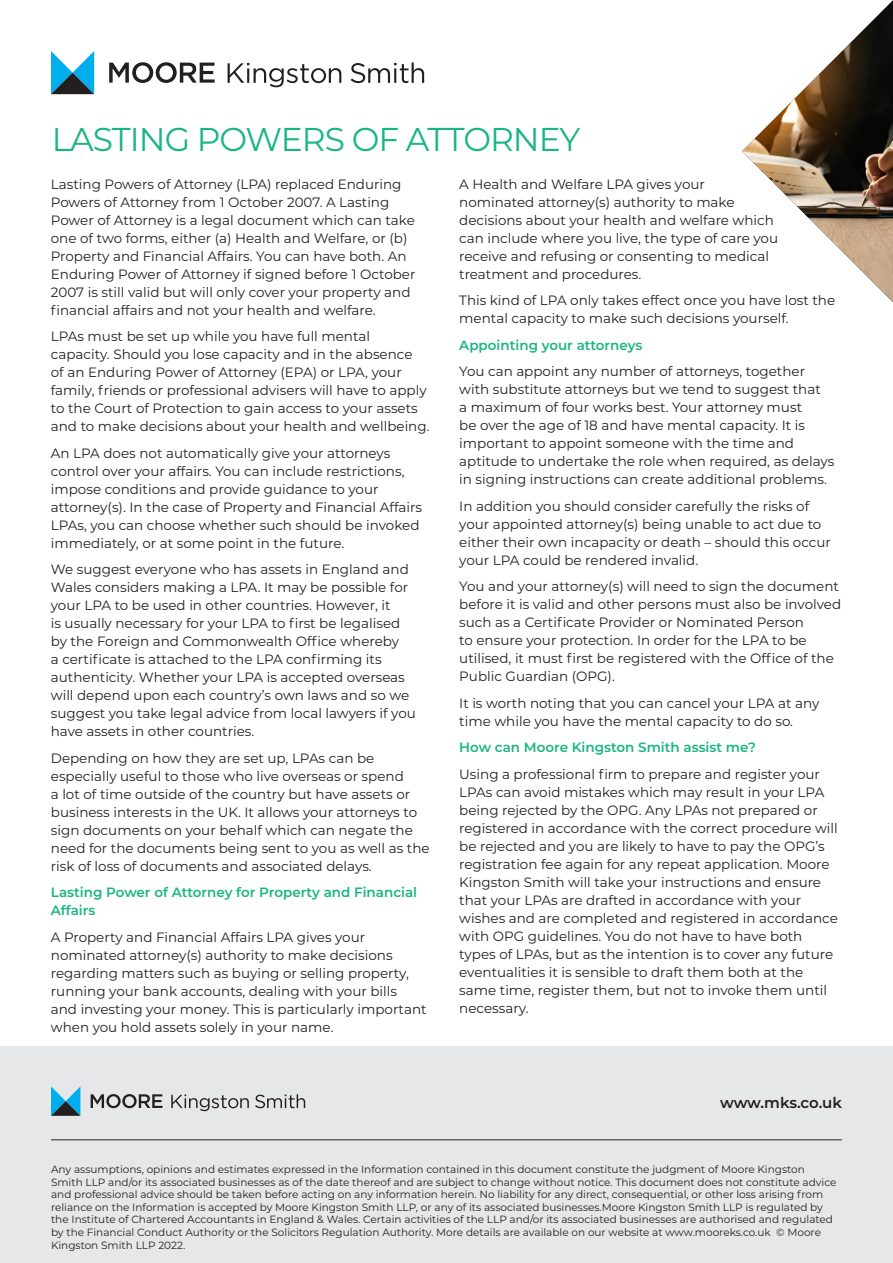
<style>
.page{position:relative;width:893px;height:1263px;background:#fff}
.page>*{position:absolute;margin:0;border:0;box-sizing:border-box;transform-origin:0 0}
.Personality_name{font:33px "Montserrat";letter-spacing:-.03em;color:#1ab584}
.t1{font:600 15px "Montserrat";letter-spacing:-.01em;color:#231f20}
.t2{font:13.5px/18px "Montserrat";color:#231f20}
.t3{font:600 13.5px/18px "Montserrat";color:#1ab584}
.Body{font:10.5px/12.6px "Montserrat";color:#231f20}
</style>
<div class="page">
<svg style="left:228px;top:63px;width:113px;height:24px"></svg>
<svg style="left:351px;top:63px;width:73px;height:20px"></svg>
<svg style="left:51px;top:51px;width:43px;height:43px"></svg>
<svg style="left:109px;top:62px;width:106px;height:21px"></svg>
<img style="left:742px;top:0;width:151px;height:303px">
<div style="left:0;top:1046px;width:893px;height:217px;background:#e6e7e9"></div>
<hr style="left:51px;top:1139px;width:791px;height:1px;background:#231f20">
<svg style="left:171px;top:1094px;width:78px;height:17px"></svg>
<svg style="left:255px;top:1094px;width:50px;height:14px"></svg>
<svg style="left:51px;top:1086px;width:29px;height:30px"></svg>
<svg style="left:91px;top:1094px;width:71px;height:14px"></svg>
<p class="Personality_name" style="left:52px;top:117px;width:530px">LASTING POWERS OF ATTORNEY</p>
<p class="t2" style="left:51px;top:174px;width:366px">Lasting Powers of Attorney (LPA) replaced Enduring Powers of Attorney from 1 October 2007. A Lasting Power of Attorney is a legal document which can take one of two forms, either (a) Health and Welfare, or (b)<br>Property and Financial Affairs. You can have both. An Enduring Power of Attorney if signed before 1 October 2007 is still valid but will only cover your property and financial affairs and not your health and welfare.</p>
<p class="t2" style="left:51px;top:327px;width:380px">LPAs must be set up while you have full mental capacity. Should you lose capacity and in the absence<br>of an Enduring Power of Attorney (EPA) or LPA, your family, friends or professional advisers will have to apply to the Court of Protection to gain access to your assets and to make decisions about your health and wellbeing.</p>
<p class="t2" style="left:51px;top:443px;width:373px">An LPA does not automatically give your attorneys control over your affairs. You can include restrictions, impose conditions and provide guidance to your attorney(s). In the case of Property and Financial Affairs LPAs, you can choose whether such should be invoked immediately, or at some point in the future.</p>
<p class="t2" style="left:51px;top:560px;width:367px">We suggest everyone who has assets in England and Wales considers making a LPA. It may be possible for your LPA to be used in other countries. However, it<br>is usually necessary for your LPA to first be legalised by the Foreign and Commonwealth Office whereby<br>a certificate is attached to the LPA confirming its authenticity. Whether your LPA is accepted overseas will depend upon each country’s own laws and so we suggest you take legal advice from local lawyers if you have assets in other countries.</p>
<p class="t2" style="left:51px;top:748px;width:380px">Depending on how they are set up, LPAs can be especially useful to those who live overseas or spend<br>a lot of time outside of the country but have assets or business interests in the UK. It allows your attorneys to sign documents on your behalf which can negate the need for the documents being sent to you as well as the risk of loss of documents and associated delays.</p>
<p class="t3" style="left:51px;top:883px;width:368px">Lasting Power of Attorney for Property and Financial<br>Affairs</p>
<p class="t2" style="left:51px;top:927px;width:377px">A Property and Financial Affairs LPA gives your nominated attorney(s) authority to make decisions regarding matters such as buying or selling property, running your bank accounts, dealing with your bills and investing your money. This is particularly important when you hold assets solely in your name.</p>
<p class="t2" style="left:459px;top:174px;width:320px">A Health and Welfare LPA gives your nominated attorney(s) authority to make decisions about your health and welfare which can include where you live, the type of care you receive and refusing or consenting to medical treatment and procedures.</p>
<p class="t2" style="left:459px;top:291px;width:377px">This kind of LPA only takes effect once you have lost the mental capacity to make such decisions yourself.</p>
<p class="t3" style="left:459px;top:335px;width:185px">Appointing your attorneys</p>
<p class="t2" style="left:459px;top:362px;width:377px">You can appoint any number of attorneys, together with substitute attorneys but we tend to suggest that<br>a maximum of four works best. Your attorney must<br>be over the age of 18 and have mental capacity. It is important to appoint someone with the time and aptitude to undertake the role when required, as delays in signing instructions can create additional problems.</p>
<p class="t2" style="left:459px;top:496px;width:373px">In addition you should consider carefully the risks of your appointed attorney(s) being unable to act due to either their own incapacity or death – should this occur your LPA could be rendered invalid.</p>
<p class="t2" style="left:459px;top:577px;width:383px">You and your attorney(s) will need to sign the document before it is valid and other persons must also be involved such as a Certificate Provider or Nominated Person<br>to ensure your protection. In order for the LPA to be utilised, it must first be registered with the Office of the Public Guardian (OPG).</p>
<p class="t2" style="left:459px;top:693px;width:362px">It is worth noting that you can cancel your LPA at any time while you have the mental capacity to do so.</p>
<p class="t3" style="left:459px;top:738px;width:298px">How can Moore Kingston Smith assist me?</p>
<p class="t2" style="left:459px;top:764px;width:380px">Using a professional firm to prepare and register your LPAs can avoid mistakes which may result in your LPA being rejected by the OPG. Any LPAs not prepared or registered in accordance with the correct procedure will be rejected and you are likely to have to pay the OPG’s registration fee again for any repeat application. Moore Kingston Smith will take your instructions and ensure that your LPAs are drafted in accordance with your wishes and are completed and registered in accordance with OPG guidelines. You do not have to have both types of LPAs, but as the intention is to cover any future eventualities it is sensible to draft them both at the same time, register them, but not to invoke them until necessary.</p>
<h3 class="t1" style="left:720px;top:1092px;width:123px">www.mks.co.uk</h3>
<p class="Body" style="left:51px;top:1162px;width:787px">Any assumptions, opinions and estimates expressed in the Information contained in this document constitute the judgment of Moore Kingston Smith LLP and/or its associated businesses as of the date thereof and are subject to change without notice. This document does not constitute advice and professional advice should be taken before acting on any information herein. No liability for any direct, consequential, or other loss arising from reliance on the Information is accepted by Moore Kingston Smith LLP, or any of its associated businesses.Moore Kingston Smith LLP is regulated by the Institute of Chartered Accountants in England &amp; Wales. Certain activities of the LLP and/or its associated businesses are authorised and regulated by the Financial Conduct Authority or the Solicitors Regulation Authority. More details are available on our website at www.mooreks.co.uk © Moore Kingston Smith LLP 2022.</p>
</div>
